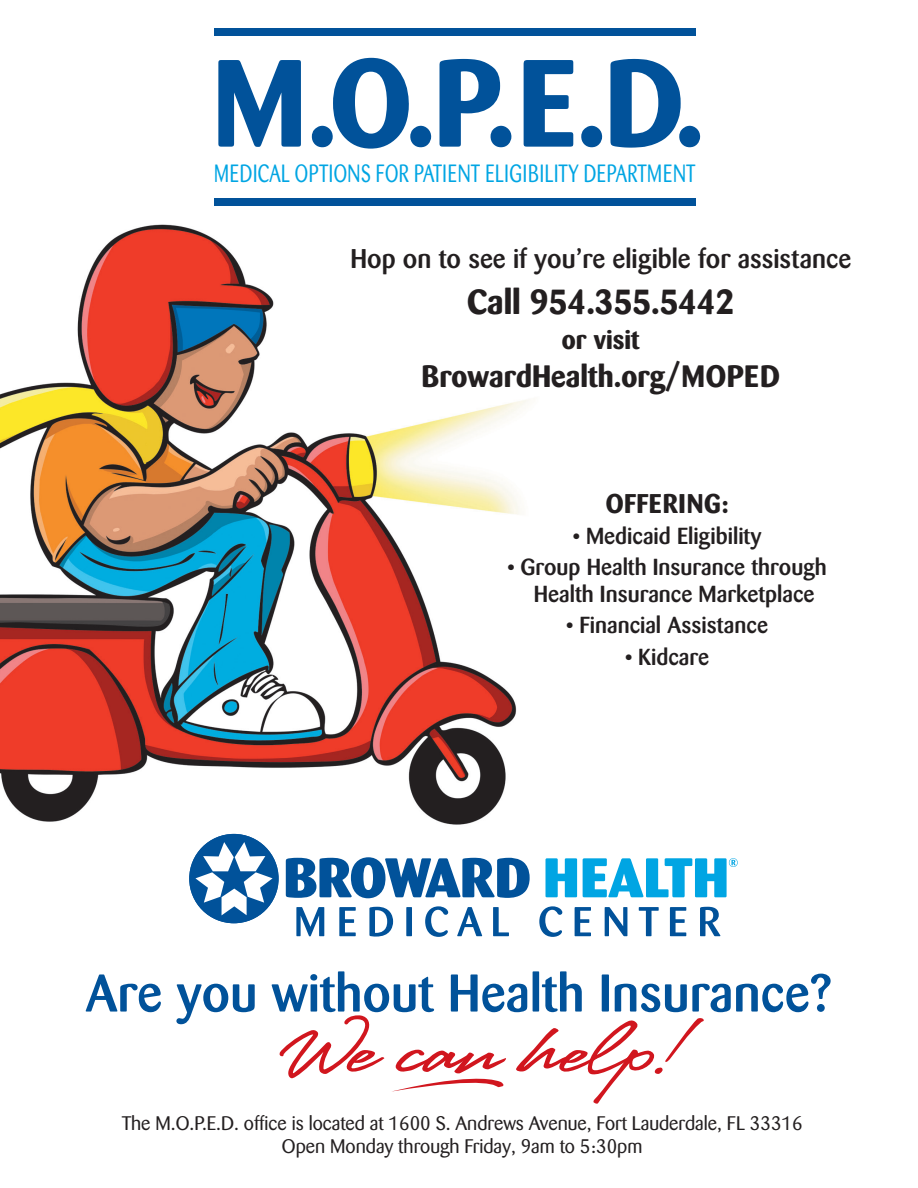
<style>
.page{position:relative;width:918px;height:1188px;background:#fff}
.page>*{position:absolute;margin:0;border:0;box-sizing:border-box;transform-origin:0 0}
.t1{font:118.2px "LHF Stanford Script";color:#d1161e}
.t2{font:500 52.5px "Barmeno";color:#01529a}
.t3{font:700 34.5px "Barmeno";color:#231f20}
.t4{font:700 30.6px "Barmeno";color:#231f20}
.t5{font:500 26.85px "Barmeno";color:#231f20}
.t6{font:700 26.85px "Barmeno";letter-spacing:.02em;color:#231f20}
.t7{font:24.75px "Barmeno";letter-spacing:.03em;color:#00a5e3;scale:.76 1}
.t8{font:500 22.95px/27px "Barmeno";color:#231f20}
.t9{font:19.5px "Barmeno";color:#231f20}
</style>
<div class="page">
<img style="left:0;top:224px;width:529px;height:618px">
<svg style="left:392px;top:1078px;width:112px;height:14px"></svg>
<div style="left:189px;top:834px;width:90px;height:89px;background:#01529a;border-radius:45px"></div>
<svg style="left:195px;top:842px;width:78px;height:73px"></svg>
<svg style="left:286px;top:857px;width:244px;height:41px"></svg>
<svg style="left:546px;top:858px;width:31px;height:39px"></svg>
<svg style="left:583px;top:858px;width:155px;height:39px"></svg>
<svg style="left:296px;top:907px;width:28px;height:29px"></svg>
<svg style="left:339px;top:907px;width:17px;height:29px"></svg>
<svg style="left:369px;top:907px;width:24px;height:30px"></svg>
<div style="left:406px;top:907px;width:6px;height:29px;background:#01529a"></div>
<svg style="left:425px;top:906px;width:23px;height:31px"></svg>
<svg style="left:457px;top:907px;width:25px;height:29px"></svg>
<svg style="left:493px;top:907px;width:16px;height:29px"></svg>
<svg style="left:539px;top:906px;width:23px;height:31px"></svg>
<svg style="left:575px;top:907px;width:16px;height:29px"></svg>
<svg style="left:605px;top:907px;width:22px;height:29px"></svg>
<svg style="left:639px;top:907px;width:20px;height:29px"></svg>
<svg style="left:670px;top:907px;width:16px;height:29px"></svg>
<svg style="left:700px;top:907px;width:20px;height:29px"></svg>
<svg style="left:218px;top:60px;width:83px;height:87px"></svg>
<svg style="left:312px;top:58px;width:119px;height:91px"></svg>
<svg style="left:440px;top:59px;width:71px;height:88px"></svg>
<svg style="left:524px;top:60px;width:49px;height:87px"></svg>
<svg style="left:581px;top:126px;width:21px;height:21px"></svg>
<svg style="left:610px;top:59px;width:90px;height:89px"></svg>
<div style="left:214px;top:198px;width:482px;height:8px;background:#01529a"></div>
<div style="left:214px;top:28px;width:482px;height:7px;background:#01529a"></div>
<p class="t7" style="left:214px;top:159px;width:635px">MEDICAL OPTIONS FOR PATIENT ELIGIBILITY DEPARTMENT</p>
<p class="t5" style="left:350px;top:243px;width:502px">Hop on to see if you’re eligible for assistance</p>
<p class="t3" style="left:467px;top:281px;width:269px">Call 954.355.5442</p>
<p class="t6" style="left:562px;top:323px;width:79px">or visit</p>
<p class="t4" style="left:422px;top:358px;width:360px">BrowardHealth.org/MOPED</p>
<p class="t6" style="left:606px;top:487px;width:124px">OFFERING:</p>
<p class="t8" style="left:573px;top:522px;width:190px">• Medicaid Eligibility</p>
<p class="t8" style="left:534px;top:554px;width:294px;text-indent:-26px">• Group Health Insurance through<br>Health Insurance Marketplace</p>
<p class="t8" style="left:567px;top:612px;width:203px">• Financial Assistance</p>
<p class="t8" style="left:625px;top:643px;width:85px">• Kidcare</p>
<p class="t2" style="left:86px;top:962px;width:748px">Are you without Health Insurance?</p>
<p class="t1" style="left:281px;top:991px;width:403px">We can help!</p>
<p class="t9" style="left:122px;top:1112px;width:682px">The M.O.P.E.D. office is located at 1600 S. Andrews Avenue, Fort Lauderdale, FL 33316</p>
<p class="t9" style="left:282px;top:1135px;width:362px">Open Monday through Friday, 9am to 5:30pm</p>
</div>
